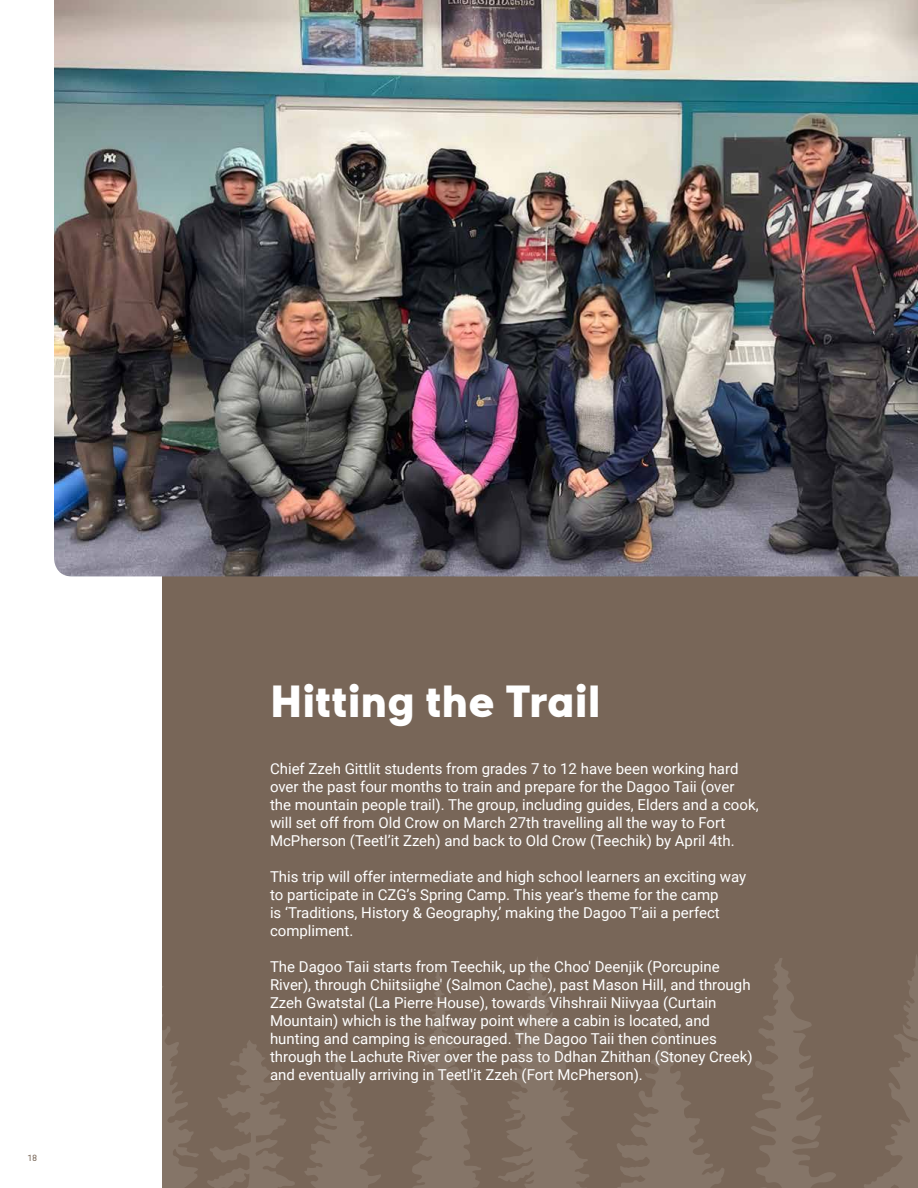
<style>
.page{position:relative;width:918px;height:1188px;background:#fff}
.page>*{position:absolute;margin:0;border:0;box-sizing:border-box;transform-origin:0 0}
.t1{font:900 45px "Everest Pro";color:#fff}
.t2{font:15px/18px "Roboto";color:#fff}
.t3{font:9px "Everest Pro";color:#786658}
</style>
<div class="page">
<div style="left:162px;top:0;width:756px;height:1188px;background:#786658"></div>
<svg style="left:162px;top:986px;width:219px;height:202px"></svg>
<svg style="left:412px;top:957px;width:312px;height:231px"></svg>
<svg style="left:751px;top:955px;width:167px;height:233px"></svg>
<img style="left:54px;top:0;width:864px;height:576px">
<p class="t3" style="left:27px;top:1151px;width:12px">18</p>
<h1 class="t1" style="left:270px;top:666px;width:332px">Hitting the Trail</h1>
<p class="t2" style="left:270px;top:759px;width:490px">Chief Zzeh Gittlit students from grades 7 to 12 have been working hard over the past four months to train and prepare for the Dagoo Taii (over the mountain people trail). The group, including guides, Elders and a cook, will set off from Old Crow on March 27th travelling all the way to Fort McPherson (Teetl’it Zzeh) and back to Old Crow (Teechik) by April 4th.</p>
<p class="t2" style="left:270px;top:867px;width:478px">This trip will offer intermediate and high school learners an exciting way to participate in CZG’s Spring Camp. This year’s theme for the camp<br>is ‘Traditions, History &amp; Geography,’ making the Dagoo T’aii a perfect compliment.</p>
<p class="t2" style="left:270px;top:957px;width:484px">The Dagoo Taii starts from Teechik, up the Choo' Deenjik (Porcupine River), through Chiitsiighe' (Salmon Cache), past Mason Hill, and through Zzeh Gwatstal (La Pierre House), towards Vihshraii Niivyaa (Curtain Mountain) which is the halfway point where a cabin is located, and hunting and camping is encouraged. The Dagoo Taii then continues through the Lachute River over the pass to Ddhan Zhithan (Stoney Creek) and eventually arriving in Teetl'it Zzeh (Fort McPherson).</p>
</div>
